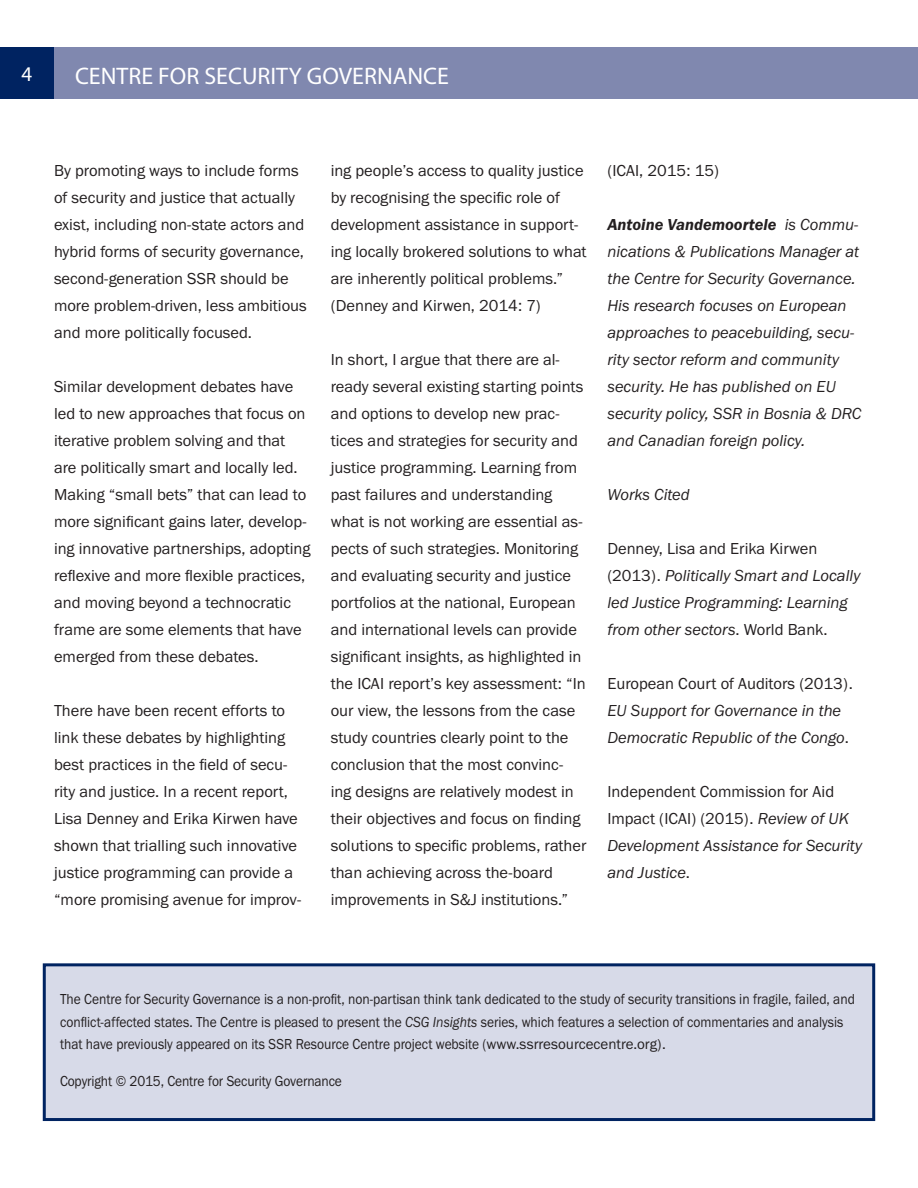
<style>
.page{position:relative;width:918px;height:1188px;background:#fff}
.page>*{position:absolute;margin:0;border:0;box-sizing:border-box;transform-origin:0 0}
.t1{font:24px "Myriad Pro";color:#fff}
.t2{font:21px "Myriad Pro";color:#fff}
.t3{font:16.5px/27px "Franklin Gothic URW Boo";color:#231f20}
.t4{font:16.5px/27px "Franklin Gothic URW Boo Ita";color:#231f20}
.Copywrite{font:15px/22.5px "Franklin Gothic URW Boo";color:#231f20;scale:.9 1}
.s1{font-family:"Franklin Gothic URW Dem Ita"}
.s2{font-family:"Franklin Gothic URW Boo"}
.s3{font-family:"Franklin Gothic URW Boo Ita"}
</style>
<div class="page">
<div style="left:54px;top:48px;width:864px;height:51px;background:#8088af"></div>
<div style="left:0;top:48px;width:54px;height:51px;background:#002361"></div>
<div style="left:44px;top:965px;width:830px;height:155px;background:#d7dae8"></div>
<div style="left:43px;top:963px;width:832px;height:158px;border:3px solid #002361"></div>
<p class="t2" style="left:22px;top:61px;width:12px">4</p>
<h1 class="t1" style="left:75px;top:61px;width:376px">CENTRE FOR SECURITY GOVERNANCE</h1>
<p class="t3" style="left:54px;top:156px;width:254px">By promoting ways to include forms of security and justice that actually exist, including non-state actors and hybrid forms of security governance, second-generation SSR should be more problem-driven, less ambitious and more politically focused.</p>
<p class="t3" style="left:54px;top:372px;width:258px">Similar development debates have led to new approaches that focus on iterative problem solving and that are politically smart and locally led.<br>Making “small bets” that can lead to more significant gains later, develop&shy;ing innovative partnerships, adopting reflexive and more flexible practices, and moving beyond a technocratic frame are some elements that have emerged from these debates.</p>
<p class="t3" style="left:54px;top:696px;width:249px">There have been recent efforts to link these debates by highlighting best practices in the field of secu&shy;rity and justice. In a recent report, Lisa Denney and Erika Kirwen have shown that trialling such innovative justice programming can provide a “more promising avenue for improv-</p>
<p class="t3" style="left:331px;top:156px;width:258px">ing people’s access to quality justice by recognising the specific role of development assistance in support&shy;ing locally brokered solutions to what are inherently political problems.” (Denney and Kirwen, 2014: 7)</p>
<p class="t3" style="left:331px;top:345px;width:257px">In short, I argue that there are al&shy;ready several existing starting points and options to develop new prac&shy;tices and strategies for security and justice programming. Learning from past failures and understanding what is not working are essential as&shy;pects of such strategies. Monitoring and evaluating security and justice portfolios at the national, European and international levels can provide significant insights, as highlighted in the ICAI report’s key assessment: “In our view, the lessons from the case study countries clearly point to the conclusion that the most convinc&shy;ing designs are relatively modest in their objectives and focus on finding solutions to specific problems, rather than achieving across the-board improvements in S&amp;J institutions.”</p>
<p class="t3" style="left:607px;top:156px;width:113px">(ICAI, 2015: 15)</p>
<p class="t4" style="left:607px;top:210px;width:255px"><span class="s1">Antoine Vandemoortele</span> is Commu&shy;nications &amp; Publications Manager at the Centre for Security Governance.<br>His research focuses on European approaches to peacebuilding, secu&shy;rity sector reform and community security. He has published on EU security policy, SSR in Bosnia &amp; DRC and Canadian foreign policy.</p>
<p class="t4" style="left:607px;top:480px;width:84px">Works Cited</p>
<p class="t4" style="left:607px;top:534px;width:254px"><span class="s2">Denney, Lisa and Erika Kirwen (2013).</span> Politically Smart and Locally led Justice Programming: Learning from other sectors<span class="s2">. World Bank.</span></p>
<p class="t4" style="left:607px;top:669px;width:247px"><span class="s2">European Court of Auditors (2013).<br></span>EU Support for Governance in the<br>Democratic Republic of the Congo<span class="s2">.</span></p>
<p class="t4" style="left:607px;top:777px;width:256px"><span class="s2">Independent Commission for Aid<br>Impact (ICAI) (2015).</span> Review of UK<br>Development Assistance for Security and Justice<span class="s2">.</span></p>
<p class="Copywrite" style="left:60px;top:988px;width:885px">The Centre for Security Governance is a non-profit, non-partisan think tank dedicated to the study of security transitions in fragile, failed, and conflict-affected states. The Centre is pleased to present the <span class="s3">CSG Insights</span> series, which features a selection of commentaries and analysis that have previously appeared on its SSR Resource Centre project website (www.ssrresourcecentre.org).</p>
<p class="Copywrite" style="left:60px;top:1070px;width:315px">Copyright © 2015, Centre for Security Governance</p>
</div>
